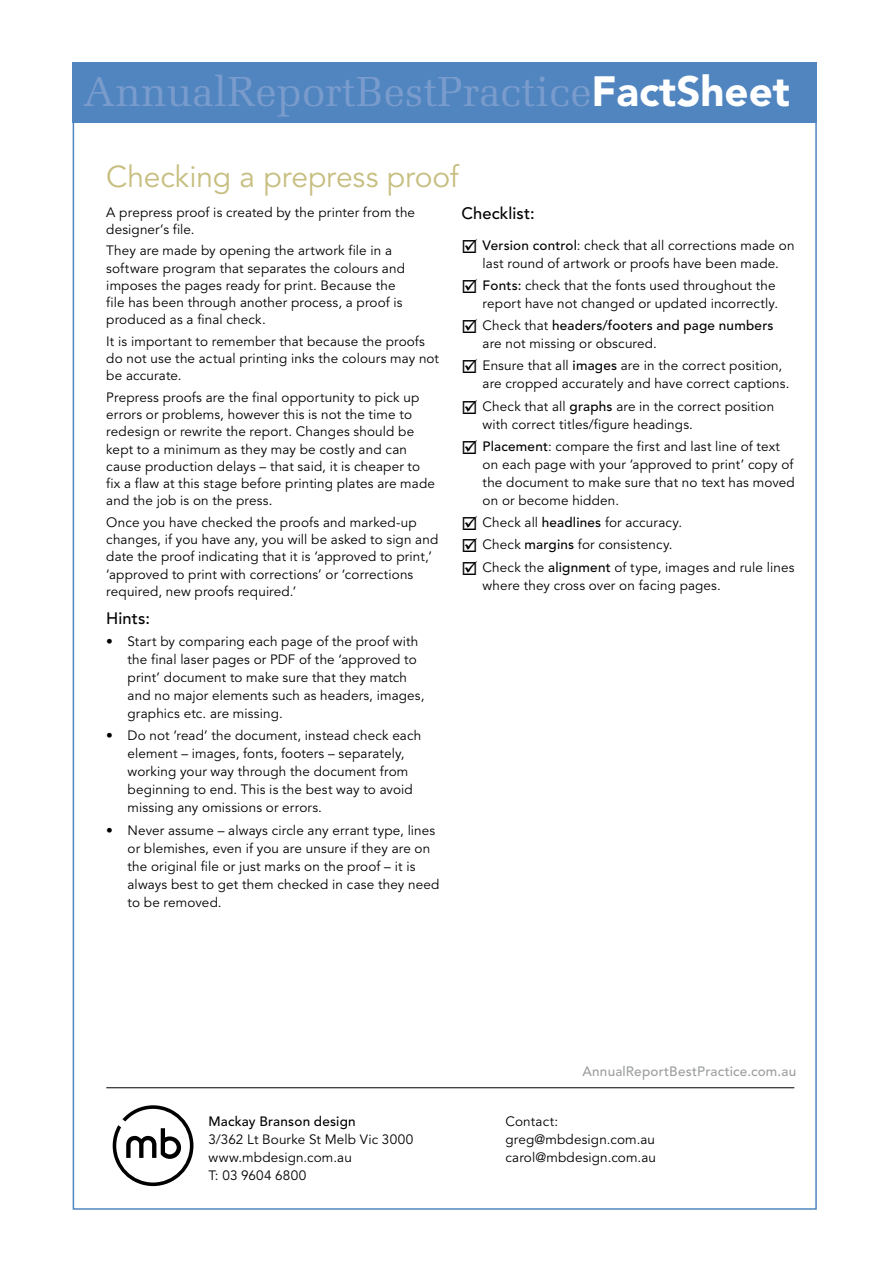
<style>
.page{position:relative;width:893px;height:1263px;background:#fff}
.page>*{position:absolute;margin:0;border:0;box-sizing:border-box;transform-origin:0 0}
.t1{font:42px "Melior";color:#7a9ccd}
.t2{font:30px "Avenir";letter-spacing:-.005em;color:#c7be80}
.t3{font:500 16.5px "Avenir";letter-spacing:.005em;color:#000}
.t4{font:13.5px/18px "Avenir";letter-spacing:.01em;color:#000}
.t5{font:500 13.5px "Avenir";letter-spacing:.015em;color:#9c9e9f}
.t6{font:500 13.5px "Avenir";letter-spacing:.015em;color:#000}
.s1{font-family:"Avenir";font-weight:900;color:#fff}
.s2{font-weight:500}
</style>
<div class="page">
<div style="left:72px;top:63px;width:744px;height:60px;background:#5185c0"></div>
<hr style="left:106px;top:1087px;width:688px;height:1px;background:#000">
<svg style="left:113px;top:1105px;width:80px;height:81px"></svg>
<h1 class="t1" style="left:83px;top:66px;width:708px">AnnualReportBestPractice<span class="s1">FactSheet</span></h1>
<h2 class="t2" style="left:106px;top:159px;width:354px">Checking a prepress proof</h2>
<p class="t4" style="left:106px;top:204px;width:310px;line-height:17.2px">A prepress proof is created by the printer from the designer’s file.</p>
<p class="t4" style="left:106px;top:242px;width:300px;line-height:17.2px">They are made by opening the artwork file in a software program that separates the colours and imposes the pages ready for print. Because the file has been through another process, a proof is produced as a final check.</p>
<p class="t4" style="left:106px;top:333px;width:334px;line-height:17.2px">It is important to remember that because the proofs do not use the actual printing inks the colours may not be accurate.</p>
<p class="t4" style="left:106px;top:389px;width:330px;line-height:17.2px">Prepress proofs are the final opportunity to pick up errors or problems, however this is not the time to redesign or rewrite the report. Changes should be kept to a minimum as they may be costly and can cause production delays – that said, it is cheaper to fix a flaw at this stage before printing plates are made and the job is on the press.</p>
<p class="t4" style="left:106px;top:514px;width:334px;line-height:17.2px">Once you have checked the proofs and marked-up changes, if you have any, you will be asked to sign and date the proof indicating that it is ‘approved to print,’ ‘approved to print with corrections’ or ‘corrections required, new proofs required.’</p>
<p class="t3" style="left:106px;top:609px;width:45px">Hints:</p>
<p class="t4" style="left:128px;top:633px;width:298px;text-indent:-21px">• Start by comparing each page of the proof with the final laser pages or PDF of the ‘approved to print’ document to make sure that they match and no major elements such as headers, images, graphics etc. are missing.</p>
<p class="t4" style="left:128px;top:727px;width:295px;text-indent:-21px">• Do not ‘read’ the document, instead check each element – images, fonts, footers – separately, working your way through the document from beginning to end. This is the best way to avoid missing any omissions or errors.</p>
<p class="t4" style="left:128px;top:821px;width:313px;text-indent:-21px">• Never assume – always circle any errant type, lines or blemishes, even if you are unsure if they are on the original file or just marks on the proof – it is always best to get them checked in case they need to be removed.</p>
<p class="t3" style="left:461px;top:204px;width:75px">Checklist:</p>
<p class="t4" style="left:461px;top:236px;width:335px;text-align:center">☑ <span class="s2">Version control</span>: check that all corrections made on last round of artwork or proofs have been made.</p>
<p class="t4" style="left:461px;top:277px;width:318px;text-align:right">☑ <span class="s2">Fonts:</span> check that the fonts used throughout the report have not changed or updated incorrectly.</p>
<p class="t4" style="left:483px;top:317px;width:292px;text-indent:-21px">☑ Check that <span class="s2">headers/footers and page numbers </span>are not missing or obscured.</p>
<p class="t4" style="left:483px;top:357px;width:308px;text-indent:-21px">☑ Ensure that all <span class="s2">images</span> are in the correct position, are cropped accurately and have correct captions.</p>
<p class="t4" style="left:483px;top:397px;width:293px;text-indent:-21px">☑ Check that all <span class="s2">graphs</span> are in the correct position with correct titles/figure headings.</p>
<p class="t4" style="left:483px;top:438px;width:314px;text-indent:-21px">☑ <span class="s2">Placement</span>: compare the first and last line of text on each page with your ‘approved to print’ copy of the document to make sure that no text has moved on or become hidden.</p>
<p class="t4" style="left:461px;top:514px;width:222px">☑ Check all <span class="s2">headlines</span> for accuracy.</p>
<p class="t4" style="left:461px;top:536px;width:213px">☑ Check <span class="s2">margins</span> for consistency.</p>
<p class="t4" style="left:483px;top:558px;width:313px;text-indent:-21px">☑ Check the <span class="s2">alignment</span> of type, images and rule lines where they cross over on facing pages.</p>
<p class="t5" style="left:582px;top:1063px;width:215px">AnnualReportBestPractice.com.au</p>
<p class="t6" style="left:208px;top:1114px;width:149px">Mackay Branson design</p>
<p class="t4" style="left:505px;top:1113px;width:54px">Contact:</p>
<p class="t4" style="left:208px;top:1131px;width:206px">3/362 Lt Bourke St Melb Vic 3000</p>
<p class="t4" style="left:505px;top:1131px;width:151px">greg@mbdesign.com.au</p>
<p class="t4" style="left:208px;top:1149px;width:145px">www.mbdesign.com.au</p>
<p class="t4" style="left:505px;top:1149px;width:152px">carol@mbdesign.com.au</p>
<p class="t4" style="left:208px;top:1166px;width:99px">T: 03 9604 6800</p>
</div>
